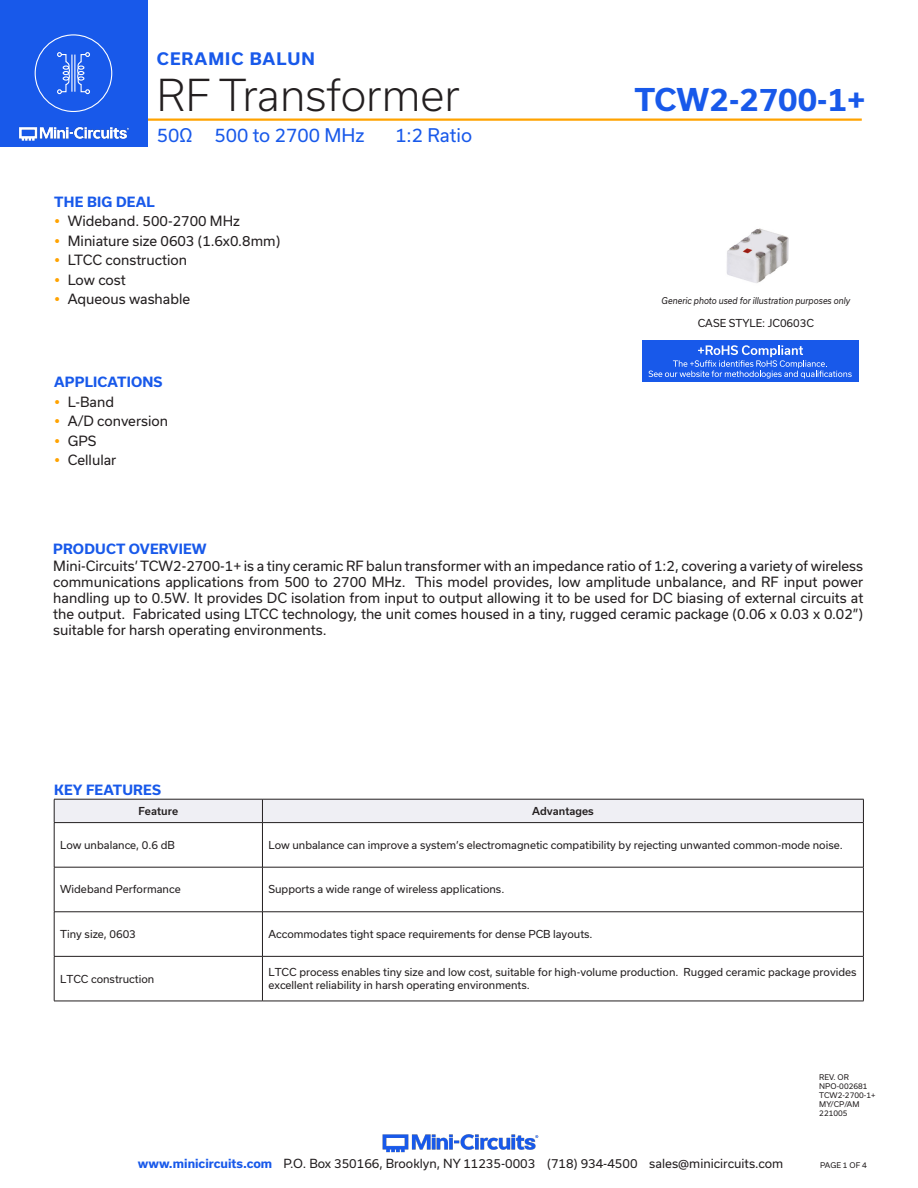
<style>
.page{position:relative;width:918px;height:1188px;background:#fff}
.page>*{position:absolute;margin:0;border:0;box-sizing:border-box;transform-origin:0 0}
.t1{font:300 42px "Usual";color:#231f20}
.t2{font:700 30px "Usual";color:#1859ea}
.t3{font:18px "Usual";color:#1859ea}
.t4{font:700 16.5px "Usual";letter-spacing:.065em;color:#1859ea}
.Regular_Copy{font:13.5px/16.2px "Usual";color:#231f20;text-align:justify}
.Blue_Headers{font:700 13.5px "Usual";letter-spacing:.015em;color:#1859ea}
.t5{font:12px "Usual";color:#231f20}
.Table_Body_Left_Just{font:10.5px/12.6px "Usual";color:#231f20}
.Table_Header_Center{font:500 10.5px "Usual";color:#231f20}
.t6{font:italic 9px "Usual";color:#231f20;scale:.9 1}
.Revision{font:7.5px "Usual";color:#231f20}
.s1{font-weight:700;color:#1859ea}
</style>
<div class="page">
<hr style="left:129px;top:118px;width:733px;height:3px;background:#ffa300">
<div style="left:0;top:0;width:147px;height:147px;background:#1859ea"></div>
<hr style="left:917px;top:0;width:1px;height:147px;background:#1859ea">
<img style="left:19px;top:126px;width:110px;height:15px">
<img style="left:382px;top:1134px;width:157px;height:19px">
<div style="left:35px;top:34px;width:77px;height:78px;border:1px solid #fff;border-radius:50%"></div>
<svg style="left:57px;top:52px;width:13px;height:42px"></svg>
<svg style="left:77px;top:52px;width:13px;height:42px"></svg>
<hr style="left:71px;top:55px;width:1px;height:37px;background:#fff">
<hr style="left:74px;top:55px;width:1px;height:37px;background:#fff">
<div style="left:54px;top:799px;width:810px;height:23px;background:#efeff4"></div>
<hr style="left:54px;top:822px;width:208px;height:1px;background:#231f20">
<hr style="left:54px;top:823px;width:1px;height:44px;background:#231f20">
<hr style="left:262px;top:822px;width:602px;height:1px;background:#231f20">
<hr style="left:262px;top:823px;width:1px;height:44px;background:#231f20">
<hr style="left:863px;top:823px;width:1px;height:44px;background:#231f20">
<hr style="left:54px;top:867px;width:208px;height:1px;background:#231f20">
<hr style="left:54px;top:867px;width:1px;height:45px;background:#231f20">
<hr style="left:262px;top:867px;width:602px;height:1px;background:#231f20">
<hr style="left:262px;top:867px;width:1px;height:45px;background:#231f20">
<hr style="left:863px;top:867px;width:1px;height:45px;background:#231f20">
<hr style="left:54px;top:912px;width:208px;height:1px;background:#231f20">
<hr style="left:54px;top:912px;width:1px;height:44px;background:#231f20">
<hr style="left:262px;top:912px;width:602px;height:1px;background:#231f20">
<hr style="left:262px;top:912px;width:1px;height:44px;background:#231f20">
<hr style="left:863px;top:912px;width:1px;height:44px;background:#231f20">
<hr style="left:54px;top:956px;width:208px;height:1px;background:#231f20">
<hr style="left:54px;top:957px;width:1px;height:44px;background:#231f20">
<hr style="left:262px;top:956px;width:602px;height:1px;background:#231f20">
<hr style="left:262px;top:957px;width:1px;height:44px;background:#231f20">
<hr style="left:863px;top:957px;width:1px;height:44px;background:#231f20">
<hr style="left:54px;top:1001px;width:208px;height:1px;background:#231f20">
<hr style="left:262px;top:1001px;width:602px;height:1px;background:#231f20">
<img style="left:726px;top:228px;width:63px;height:55px">
<div style="left:642px;top:340px;width:216px;height:42px;background:#1859ea"></div>
<svg style="left:648px;top:345px;width:204px;height:34px"></svg>
<p class="t4" style="left:157px;top:49px;width:160px">CERAMIC BALUN</p>
<h1 class="t1" style="left:157px;top:71px;width:305px">RF Transformer</h1>
<h3 class="t3" style="left:157px;top:125px;width:209px">50Ω 500 to 2700 MHz</h3>
<h3 class="t3" style="left:395px;top:125px;width:78px">1:2 Ratio</h3>
<p class="Blue_Headers" style="left:54px;top:194px;width:102px">THE BIG DEAL</p>
<p class="Regular_Copy" style="left:68px;top:213px;width:174px">Wideband. 500-2700 MHz</p>
<p class="Regular_Copy" style="left:68px;top:233px;width:214px">Miniature size 0603 (1.6x0.8mm)</p>
<p class="Regular_Copy" style="left:68px;top:252px;width:121px">LTCC construction</p>
<p class="Regular_Copy" style="left:68px;top:272px;width:60px">Low cost</p>
<p class="Regular_Copy" style="left:68px;top:291px;width:124px">Aqueous washable</p>
<p class="Blue_Headers" style="left:54px;top:375px;width:110px">APPLICATIONS</p>
<p class="Regular_Copy" style="left:68px;top:394px;width:48px">L-Band</p>
<p class="Regular_Copy" style="left:68px;top:413px;width:102px">A/D conversion</p>
<p class="Regular_Copy" style="left:68px;top:433px;width:30px">GPS</p>
<p class="Regular_Copy" style="left:68px;top:452px;width:50px">Cellular</p>
<h2 class="t2" style="left:634px;top:83px;width:233px">TCW2-2700-1+</h2>
<p class="t6" style="left:662px;top:295px;width:211px">Generic photo used for illustration purposes only</p>
<p class="Table_Body_Left_Just" style="left:698px;top:317px;width:118px">CASE STYLE: JC0603C</p>
<p class="Blue_Headers" style="left:53px;top:541px;width:155px">PRODUCT OVERVIEW</p>
<p class="Regular_Copy" style="left:53px;top:557px;width:812px">Mini-Circuits’ TCW2-2700-1+ is a tiny ceramic RF balun transformer with an impedance ratio of 1:2, covering a variety of wireless communications applications from 500 to 2700 MHz. This model provides, low amplitude unbalance, and RF input power handling up to 0.5W. It provides DC isolation from input to output allowing it to be used for DC biasing of external circuits at the output. Fabricated using LTCC technology, the unit comes housed in a tiny, rugged ceramic package (0.06 x 0.03 x 0.02”) suitable for harsh operating environments.</p>
<p class="Blue_Headers" style="left:54px;top:782px;width:108px">KEY FEATURES</p>
<p class="Table_Header_Center" style="left:139px;top:805px;width:41px">Feature</p>
<p class="Table_Header_Center" style="left:532px;top:805px;width:63px">Advantages</p>
<p class="Table_Body_Left_Just" style="left:60px;top:839px;width:116px">Low unbalance, 0.6 dB</p>
<p class="Table_Body_Left_Just" style="left:268px;top:839px;width:576px">Low unbalance can improve a system’s electromagnetic compatibility by rejecting unwanted common-mode noise.</p>
<p class="Table_Body_Left_Just" style="left:60px;top:883px;width:122px">Wideband Performance</p>
<p class="Table_Body_Left_Just" style="left:268px;top:883px;width:237px">Supports a wide range of wireless applications.</p>
<p class="Table_Body_Left_Just" style="left:60px;top:928px;width:77px">Tiny size, 0603</p>
<p class="Table_Body_Left_Just" style="left:268px;top:928px;width:326px">Accommodates tight space requirements for dense PCB layouts.</p>
<p class="Table_Body_Left_Just" style="left:60px;top:972px;width:96px">LTCC construction</p>
<p class="Table_Body_Left_Just" style="left:268px;top:966px;width:590px">LTCC process enables tiny size and low cost, suitable for high-volume production. Rugged ceramic package provides excellent reliability in harsh operating environments.</p>
<p class="Revision" style="left:819px;top:1072px;width:31px">REV. OR</p>
<p class="Revision" style="left:819px;top:1081px;width:50px">NPO-002681</p>
<p class="Revision" style="left:819px;top:1090px;width:58px">TCW2-2700-1+</p>
<p class="Revision" style="left:819px;top:1099px;width:42px">MY/CP/AM</p>
<p class="Revision" style="left:819px;top:1108px;width:30px">221005</p>
<p class="t5" style="left:138px;top:1157px;width:647px"><span class="s1">www.minicircuits.com</span> P.O. Box 350166, Brooklyn, NY 11235-0003 (718) 934-4500 sales@minicircuits.com</p>
<p class="Revision" style="left:820px;top:1161px;width:48px">PAGE 1 OF 4</p>
</div>
